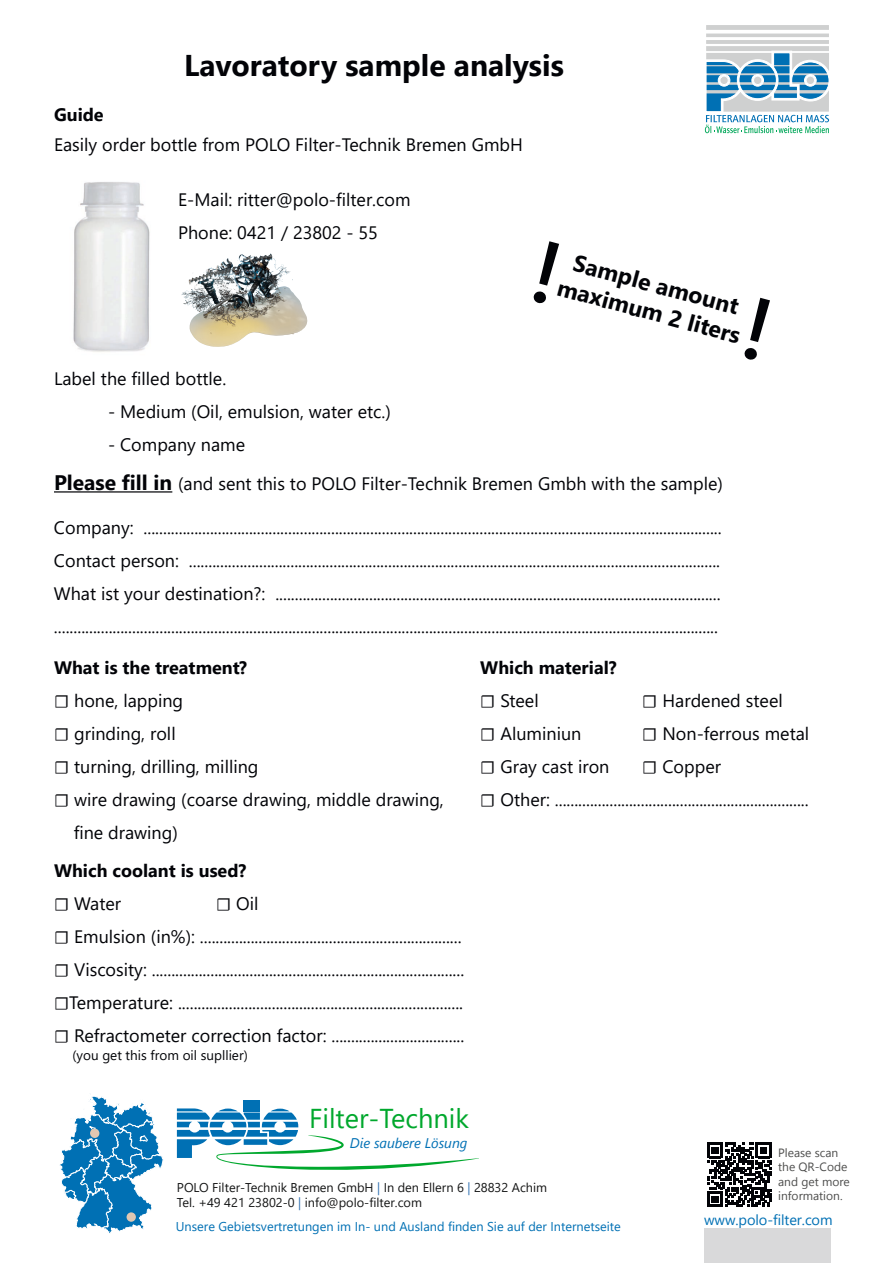
<style>
.page{position:relative;width:893px;height:1263px;background:#fff}
.page>*{position:absolute;margin:0;border:0;box-sizing:border-box;transform-origin:0 0}
.t1{font:700 30px "Segoe UI";color:#020307}
.t2{font:27.3px "Segoe UI";color:#00a82d}
.t3{font:700 23.1px "Segoe UI";color:#020307}
.t4{font:18px/33px "Segoe UI";color:#020307}
.t5{font:700 18px/33px "Segoe UI";color:#020307}
.t6{font:14.55px "Segoe UI";letter-spacing:-.005em;color:#0070b4}
.t7{font:italic 13.95px "Segoe UI";color:#0070b4}
.t8{font:13.5px "Segoe UI";color:#020307}
.t9{font:12.75px/15.3px "Segoe UI";color:#151616}
.t10{font:12.75px "Segoe UI";color:#0070b4}
.t11{font:12px "Segoe UI Symbol";color:#4e4e4d}
.s1{font-weight:700;font-size:21px}
.s2{font-family:"Minion Pro"}
.s3{font-family:"Minion Pro";font-weight:400}
.s4{font-weight:400}
.s5{color:#3171b2}
</style>
<div class="page">
<svg style="left:59px;top:1094px;width:104px;height:139px"></svg>
<svg style="left:704px;top:25px;width:126px;height:108px"></svg>
<div style="left:90px;top:1128px;width:9px;height:10px;background:#e0c7b2;border-radius:50%"></div>
<div style="left:244px;top:1100px;width:16px;height:11px;background:#0070b4"></div>
<svg style="left:177px;top:1108px;width:302px;height:62px"></svg>
<div style="left:704px;top:1229px;width:127px;height:34px;background:#d9d9da"></div>
<div style="left:127px;top:1212px;width:9px;height:10px;background:#e0c7b2;border-radius:50%"></div>
<img style="left:73px;top:182px;width:77px;height:170px">
<hr style="left:54px;top:491px;width:118px;height:1px;background:#020307">
<img style="left:189px;top:254px;width:81px;height:32px">
<svg style="left:707px;top:1143px;width:64px;height:64px"></svg>
<h1 class="t1" style="left:184px;top:37px;width:381px">Lavoratory sample analysis</h1>
<p class="t5" style="left:54px;top:97px;width:51px">Guide</p>
<p class="t4" style="left:54px;top:127px;width:470px">Easily order bottle from POLO Filter-Technik Bremen GmbH</p>
<p class="t4" style="left:178px;top:182px;width:234px">E-Mail: ritter@polo-filter.com<br>Phone: 0421 / 23802 - 55</p>
<p class="t3" style="left:579px;top:241px;width:172px;rotate:15deg">Sample amount</p>
<p class="t3" style="left:563px;top:266px;width:190px;rotate:15deg">maximum 2 liters</p>
<p class="t4" style="left:54px;top:361px;width:174px">Label the filled bottle.</p>
<p class="t4" style="left:108px;top:394px;width:284px">- Medium (Oil, emulsion, water etc.)</p>
<p class="t4" style="left:54px;top:424px;width:670px;line-height:38.7px;text-indent:54px">- Company name<br><span class="s1">Please fill in</span> (and sent this to POLO Filter-Technik Bremen Gmbh with the sample)</p>
<p class="t4" style="left:54px;top:510px;width:669px;text-align:justify">Company: ....................................................................................................................................................<br>Contact person: ........................................................................................................................................<br>What ist your destination?: .................................................................................................................. ..........................................................................................................................................................................</p>
<p class="t5" style="left:54px;top:650px;width:194px">What is the treatment?</p>
<p class="t4" style="left:54px;top:682px;width:131px"><span class="s2">☐</span> hone, lapping</p>
<p class="t4" style="left:54px;top:715px;width:123px"><span class="s2">☐</span> grinding, roll</p>
<p class="t4" style="left:54px;top:748px;width:206px"><span class="s2">☐</span> turning, drilling, milling</p>
<p class="t4" style="left:54px;top:781px;width:391px"><span class="s2">☐</span> wire drawing (coarse drawing, middle drawing,</p>
<p class="t4" style="left:74px;top:814px;width:106px">fine drawing)</p>
<p class="t5" style="left:54px;top:852px;width:194px">Which coolant is used? <span class="s3">☐</span> <span class="s4">Water</span></p>
<p class="t5" style="left:480px;top:650px;width:138px">Which material? <span class="s3">☐</span> <span class="s4">Steel</span></p>
<p class="t4" style="left:642px;top:682px;width:142px"><span class="s2">☐</span> Hardened steel</p>
<p class="t4" style="left:480px;top:715px;width:103px"><span class="s2">☐</span> Aluminiun</p>
<p class="t4" style="left:642px;top:715px;width:168px"><span class="s2">☐</span> Non-ferrous metal</p>
<p class="t4" style="left:480px;top:748px;width:131px"><span class="s2">☐</span> Gray cast iron</p>
<p class="t4" style="left:480px;top:748px;width:330px;text-indent:162px"><span class="s2">☐</span> Copper<br><span class="s2">☐</span> Other: .................................................................</p>
<p class="t4" style="left:54px;top:885px;width:412px;text-indent:162px"><span class="s2">☐</span> Oil<br><span class="s2">☐</span> Emulsion (in%): ................................................................... <span class="s2">☐</span> Viscosity: ................................................................................ <span class="s2">☐</span>Temperature: ......................................................................... <span class="s2">☐</span> Refractometer correction factor: ..................................</p>
<p class="t8" style="left:72px;top:1042px;width:177px">(you get this from oil supllier)</p>
<h2 class="t2" style="left:309px;top:1093px;width:161px">Filter-Technik</h2>
<p class="t7" style="left:350px;top:1130px;width:119px">Die saubere Lösung</p>
<p class="t9" style="left:177px;top:1179px;width:372px">POLO Filter-Technik Bremen GmbH <span class="s5">|</span> In den Ellern 6 <span class="s5">|</span> 28832 Achim<br>Tel. +49 421 23802-0 <span class="s5">|</span> info@polo-filter.com</p>
<p class="t11" style="left:785px;top:1145px;width:55px">●▲ ▲■</p>
<p class="t11" style="left:784px;top:1174px;width:57px">■ ▼ □</p>
<p class="t11" style="left:819px;top:1189px;width:22px">▼□■</p>
<p class="t10" style="left:176px;top:1215px;width:447px">Unsere Gebietsvertretungen im In- und Ausland finden Sie auf der Internetseite</p>
<p class="t6" style="left:704px;top:1206px;width:130px">www.polo-filter.com</p>
</div>
